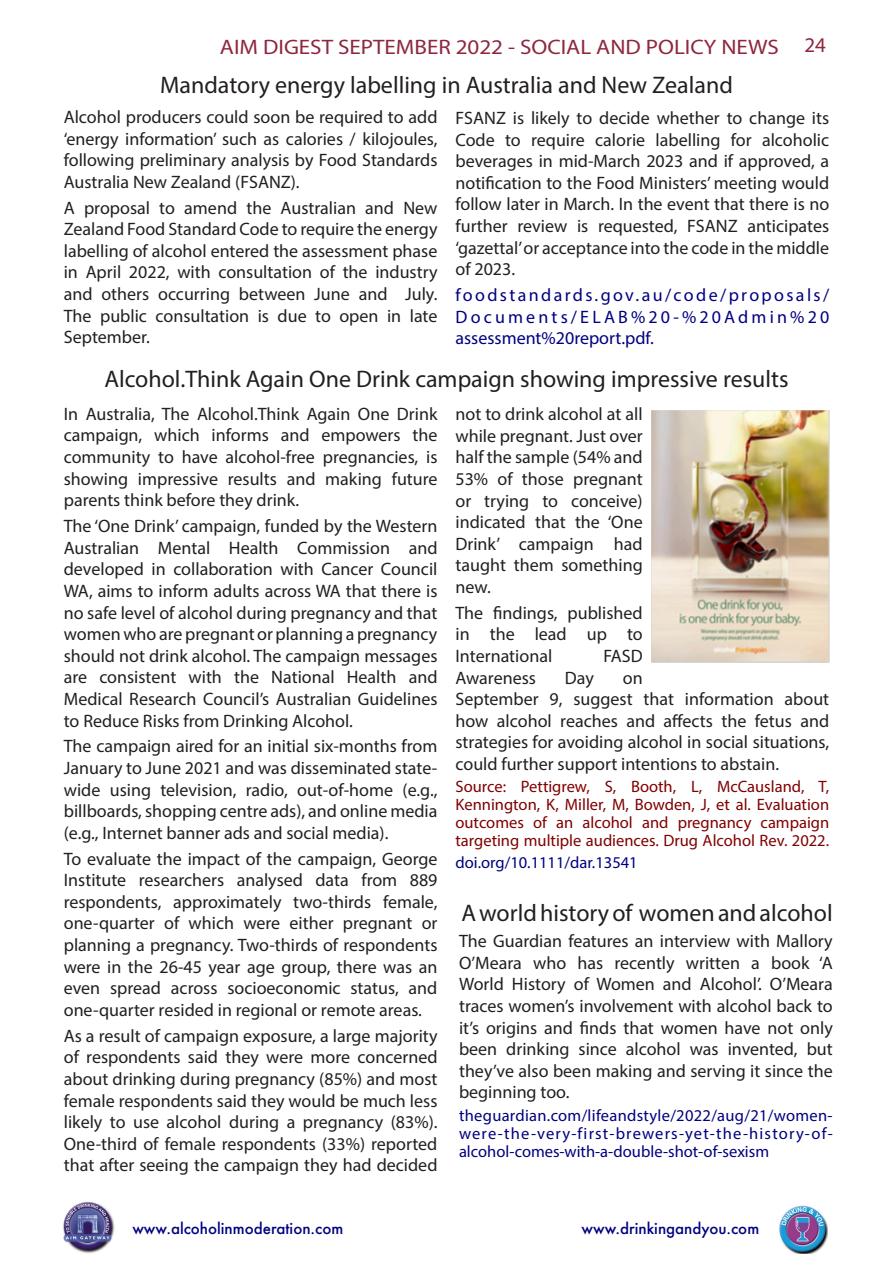
<style>
.page{position:relative;width:893px;height:1263px;background:#fff}
.page>*{position:absolute;margin:0;border:0;box-sizing:border-box;transform-origin:0 0}
.t1{font:24px "Myriad Pro";color:#231f20}
.t2{font:21px "Myriad Pro";color:#8d2840;scale:1.1 1}
.t3{font:21px "Myriad Pro";color:#8d2840}
.t4{font:18px/21.6px "Myriad Pro";color:#231f20;text-align:justify}
.t5{font:18px/21.6px "Myriad Pro";letter-spacing:.13em;color:#000080;text-align:justify}
.t6{font:16.5px/18px "Myriad Pro";color:#800000;text-align:justify}
.t7{font:16.5px/18px "Myriad Pro";color:#000080;text-align:justify}
.t8{font:500 15px "Futura";color:#000080}
</style>
<div class="page">
<img style="left:63px;top:1202px;width:52px;height:52px">
<img style="left:779px;top:1205px;width:49px;height:48px">
<img style="left:651px;top:411px;width:178px;height:252px">
<p class="t2" style="left:220px;top:34px;width:510px">AIM DIGEST SEPTEMBER 2022 - SOCIAL AND POLICY NEWS</p>
<p class="t1" style="left:160px;top:71px;width:574px">Mandatory energy labelling in Australia and New Zealand</p>
<p class="t3" style="left:804px;top:32px;width:23px">24</p>
<p class="t4" style="left:64px;top:106px;width:375px">Alcohol producers could soon be required to add ‘energy information’ such as calories / kilojoules, following preliminary analysis by Food Standards Australia New Zealand (FSANZ).</p>
<p class="t4" style="left:64px;top:197px;width:375px">A proposal to amend the Australian and New Zealand Food Standard Code to require the energy labelling of alcohol entered the assessment phase in April 2022, with consultation of the industry and others occurring between June and July.<br>The public consultation is due to open in late September.</p>
<p class="t4" style="left:455px;top:107px;width:375px">FSANZ is likely to decide whether to change its Code to require calorie labelling for alcoholic beverages in mid-March 2023 and if approved, a notification to the Food Ministers’ meeting would follow later in March. In the event that there is no further review is requested, FSANZ anticipates ‘gazettal’ or acceptance into the code in the middle of 2023.</p>
<p class="t5" style="left:455px;top:284px;width:375px">foodstandards.gov.au/code/proposals/ Documents/ELAB%20-%20Admin%20 assessment%20report.pdf.</p>
<p class="t1" style="left:104px;top:364px;width:686px">Alcohol.Think Again One Drink campaign showing impressive results</p>
<p class="t4" style="left:64px;top:403px;width:375px">In Australia, The Alcohol.Think Again One Drink campaign, which informs and empowers the community to have alcohol-free pregnancies, is showing impressive results and making future parents think before they drink.</p>
<p class="t4" style="left:64px;top:515px;width:375px">The ‘One Drink’ campaign, funded by the Western Australian Mental Health Commission and developed in collaboration with Cancer Council WA, aims to inform adults across WA that there is no safe level of alcohol during pregnancy and that women who are pregnant or planning a pregnancy should not drink alcohol. The campaign messages are consistent with the National Health and Medical Research Council’s Australian Guidelines to Reduce Risks from Drinking Alcohol.</p>
<p class="t4" style="left:64px;top:735px;width:375px">The campaign aired for an initial six-months from January to June 2021 and was disseminated state&shy;wide using television, radio, out-of-home (e.g., billboards, shopping centre ads), and online media (e.g., Internet banner ads and social media).</p>
<p class="t4" style="left:64px;top:847px;width:375px">To evaluate the impact of the campaign, George Institute researchers analysed data from 889 respondents, approximately two-thirds female, one-quarter of which were either pregnant or planning a pregnancy. Two-thirds of respondents were in the 26-45 year age group, there was an even spread across socioeconomic status, and one-quarter resided in regional or remote areas.</p>
<p class="t4" style="left:64px;top:1024px;width:375px">As a result of campaign exposure, a large majority of respondents said they were more concerned about drinking during pregnancy (85%) and most female respondents said they would be much less likely to use alcohol during a pregnancy (83%).<br>One-third of female respondents (33%) reported that after seeing the campaign they had decided</p>
<p class="t4" style="left:455px;top:403px;width:189px">not to drink alcohol at all while pregnant. Just over half the sample (54% and 53% of those pregnant or trying to conceive) indicated that the ‘One Drink’ campaign had taught them something new.</p>
<p class="t4" style="left:455px;top:602px;width:189px">The findings, published in the lead up to International</p>
<p class="t4" style="left:603px;top:645px;width:41px">FASD</p>
<p class="t4" style="left:455px;top:666px;width:82px">Awareness</p>
<p class="t4" style="left:565px;top:666px;width:30px">Day</p>
<p class="t4" style="left:455px;top:666px;width:375px;text-align:left;text-indent:167px">on<br>September 9, suggest that information about how alcohol reaches and affects the fetus and strategies for avoiding alcohol in social situations, could further support intentions to abstain.</p>
<p class="t6" style="left:455px;top:777px;width:375px">Source: Pettigrew, S, Booth, L, McCausland, T, Kennington, K, Miller, M, Bowden, J, et al. Evaluation outcomes of an alcohol and pregnancy campaign targeting multiple audiences. Drug Alcohol Rev. 2022.</p>
<p class="t7" style="left:455px;top:853px;width:184px">doi.org/10.1111/dar.13541</p>
<p class="t1" style="left:461px;top:898px;width:373px">A world history of women and alcohol</p>
<p class="t4" style="left:459px;top:930px;width:375px">The Guardian features an interview with Mallory O’Meara who has recently written a book ‘A World History of Women and Alcohol’. O’Meara traces women’s involvement with alcohol back to it’s origins and finds that women have not only been drinking since alcohol was invented, but they’ve also been making and serving it since the beginning too.</p>
<p class="t7" style="left:459px;top:1106px;width:375px">theguardian.com/lifeandstyle/2022/aug/21/women&shy;were-the-very-first-brewers-yet-the-history-of&shy;alcohol-comes-with-a-double-shot-of-sexism</p>
<p class="t8" style="left:132px;top:1218px;width:212px">www.alcoholinmoderation.com</p>
<p class="t8" style="left:581px;top:1218px;width:179px">www.drinkingandyou.com</p>
</div>
